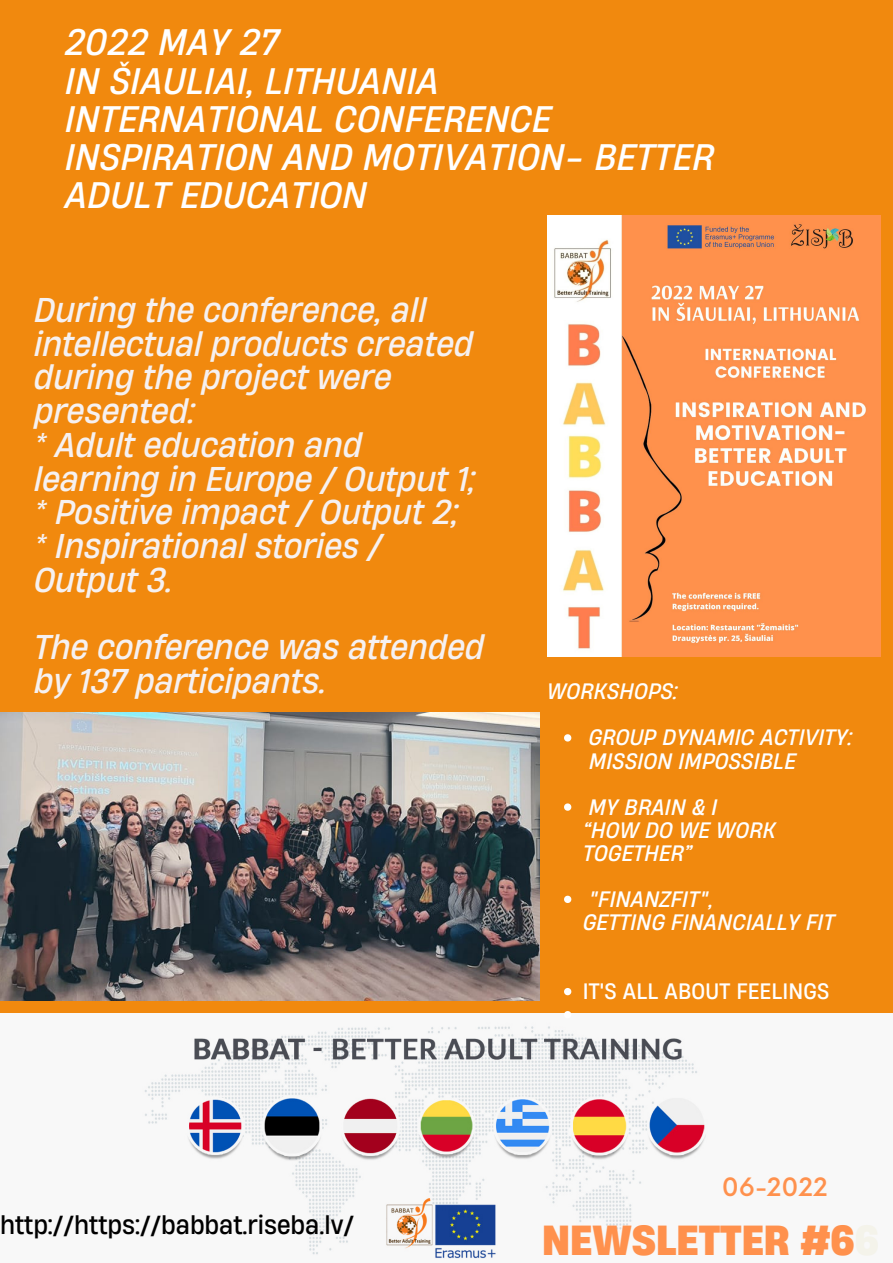
<style>
.page{position:relative;width:893px;height:1263px;background:#f1890e}
.page>*{position:absolute;margin:0;border:0;box-sizing:border-box;transform-origin:0 0}
.t1{font:700 39.53px "Heading Now 66";color:#ff914d}
.t2{font:italic 34.72px/38.2px "Heading Now 64";letter-spacing:.01em;color:#fff}
.t3{font:italic 32.33px/33.8px "Heading Now 64";color:#f6f1f1}
.t4{font:500 24.67px "Now";color:#ff914d}
.t5{font:24.53px "Heading Now 64";color:#000}
.t6{font:italic 21px/23.1px "Heading Now 64";letter-spacing:.01em;color:#fff}
.t7{font:21px "Heading Now 64";letter-spacing:.01em;color:#fff}
.s1{color:#f4f3ea}
</style>
<div class="page">
<img style="left:0;top:1013px;width:893px;height:250px">
<img style="left:547px;top:215px;width:333px;height:442px">
<img style="left:0;top:712px;width:539px;height:289px">
<svg style="left:564px;top:734px;width:7px;height:7px"></svg>
<svg style="left:564px;top:803px;width:7px;height:8px"></svg>
<svg style="left:564px;top:896px;width:7px;height:7px"></svg>
<svg style="left:564px;top:988px;width:7px;height:7px"></svg>
<svg style="left:564px;top:1011px;width:7px;height:7px"></svg>
<p class="t2" style="left:65px;top:23px;width:650px">2022 MAY 27<br>IN ŠIAULIAI, LITHUANIA<br>INTERNATIONAL CONFERENCE<br>INSPIRATION AND MOTIVATION- BETTER<br>ADULT EDUCATION</p>
<p class="t3" style="left:34px;top:292px;width:443px">During the conference, all intellectual products created during the project were presented:<br>* Adult education and learning in Europe / Output 1; * Positive impact / Output 2; * Inspirational stories /<br>Output 3.</p>
<p class="t3" style="left:34px;top:630px;width:452px">The conference was attended by 137 participants.</p>
<p class="t6" style="left:547px;top:679px;width:132px">WORKSHOPS:</p>
<p class="t6" style="left:589px;top:726px;width:265px">GROUP DYNAMIC ACTIVITY:</p>
<p class="t6" style="left:589px;top:749px;width:208px">MISSION IMPOSSIBLE</p>
<p class="t6" style="left:589px;top:795px;width:130px">MY BRAIN &amp; I</p>
<p class="t6" style="left:583px;top:818px;width:194px">“HOW DO WE WORK<br>TOGETHER”</p>
<p class="t6" style="left:589px;top:887px;width:126px">"FINANZFIT",</p>
<p class="t6" style="left:583px;top:910px;width:253px">GETTING FINANCIALLY FIT</p>
<p class="t7" style="left:583px;top:977px;width:248px">IT'S ALL ABOUT FEELINGS</p>
<p class="t5" style="left:0;top:1208px;width:355px">http://https://babbat.riseba.lv/</p>
<p class="t4" style="left:722px;top:1174px;width:107px">06-2022</p>
<p class="t1" style="left:542px;top:1213px;width:339px">NEWSLETTER #6<span class="s1">6</span></p>
</div>
